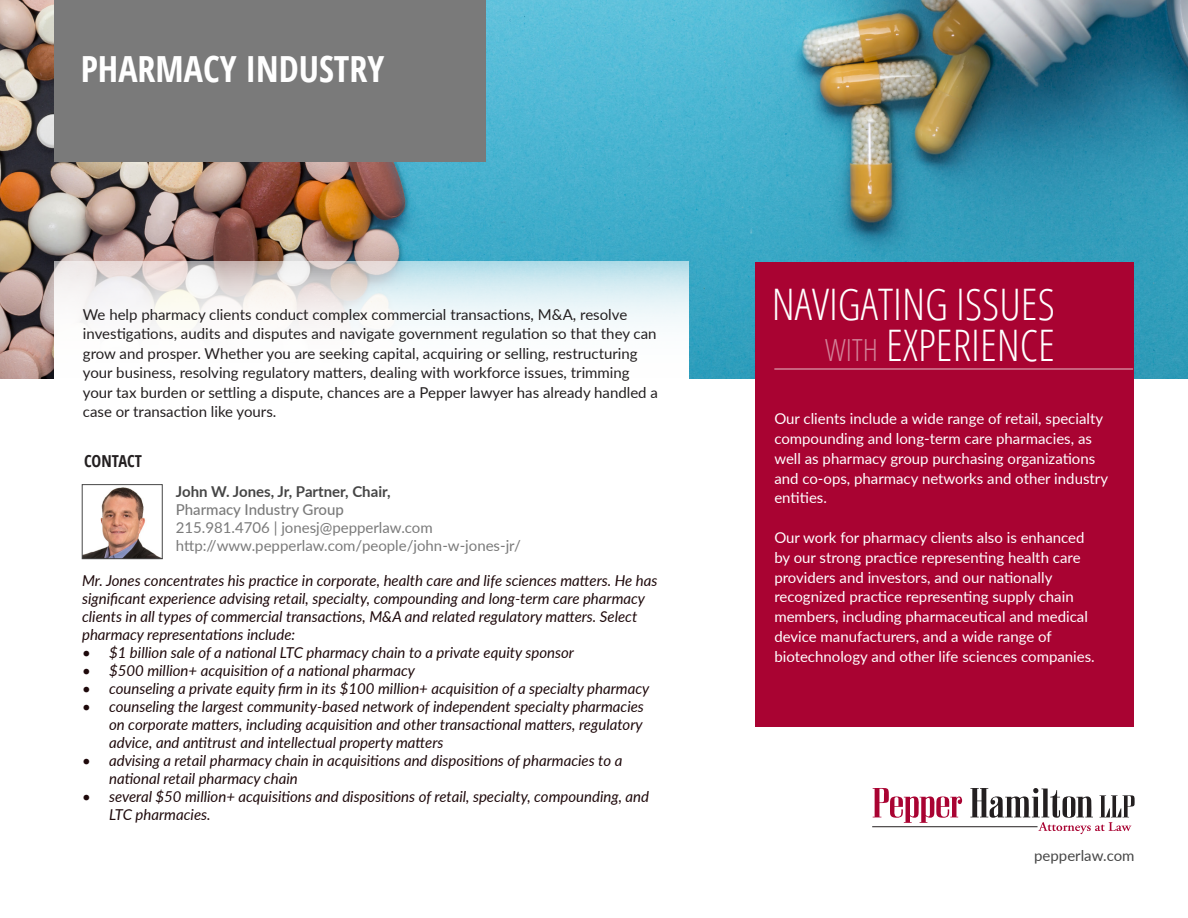
<style>
.page{position:relative;width:1188px;height:918px;background:#fff}
.page>*{position:absolute;margin:0;border:0;box-sizing:border-box;transform-origin:0 0}
.t1{font:300 condensed 43.5px/40.5px "Open Sans";color:#fff;text-align:right}
.t2{font:700 condensed 36px "Open Sans";color:#fff}
.t3{font:700 condensed 16.5px "Open Sans";color:#231f20}
.t4{font:italic 15px/18px "Lato";color:#1e090b}
.t5{font:15px/19.8px "Lato";color:#fff}
.t6{font:15px/19.5px "Lato";color:#231f20}
.t7{font:15px/18px "Lato";color:#7a7a7a}
.t8{font:15px "Lato";color:#464646}
.s1{font-weight:700;color:#464646}
.s2{font-weight:500}
.s3{font-size:30.45px;color:#d38298}
</style>
<div class="page">
<img style="left:0;top:0;width:1188px;height:378px">
<div style="left:755px;top:262px;width:378px;height:465px;background:#a90332"></div>
<div style="left:54px;top:0;width:431px;height:162px;background:#7a7a7a"></div>
<hr style="left:774px;top:368px;width:359px;height:2px;background:#d38298">
<svg style="left:873px;top:788px;width:89px;height:35px"></svg>
<svg style="left:970px;top:788px;width:165px;height:46px"></svg>
<hr style="left:872px;top:826px;width:166px;height:1px;background:#231f20">
<img style="left:84px;top:487px;width:75px;height:70px">
<div style="left:82px;top:484px;width:80px;height:75px;border:1px solid #464646"></div>
<img style="left:54px;top:262px;width:634px;height:116px">
<p class="t2" style="left:81px;top:44px;width:305px">PHARMACY INDUSTRY</p>
<p class="t6" style="left:83px;top:304px;width:577px">We help pharmacy clients conduct complex commercial transactions, M&amp;A, resolve investigations, audits and disputes and navigate government regulation so that they can grow and prosper. Whether you are seeking capital, acquiring or selling, restructuring your business, resolving regulatory matters, dealing with workforce issues, trimming your tax burden or settling a dispute, chances are a Pepper lawyer has already handled a case or transaction like yours.</p>
<p class="t3" style="left:84px;top:450px;width:59px">CONTACT</p>
<p class="t7" style="left:176px;top:482px;width:347px"><span class="s1">John W. Jones, Jr, Partner, Chair,<br></span><span class="s2">Pharmacy Industry Group<br></span>215.981.4706 | jonesj@pepperlaw.com http://www.pepperlaw.com/people/john-w-jones-jr/</p>
<p class="t4" style="left:82px;top:571px;width:577px">Mr. Jones concentrates his practice in corporate, health care and life sciences matters. He has significant experience advising retail, specialty, compounding and long-term care pharmacy clients in all types of commercial transactions, M&amp;A and related regulatory matters. Select pharmacy representations include:</p>
<p class="t4" style="left:82px;top:643px;width:493px">• $1 billion sale of a national LTC pharmacy chain to a private equity sponsor</p>
<p class="t4" style="left:82px;top:661px;width:334px">• $500 million+ acquisition of a national pharmacy</p>
<p class="t4" style="left:82px;top:679px;width:569px">• counseling a private equity firm in its $100 million+ acquisition of a specialty pharmacy</p>
<p class="t4" style="left:109px;top:697px;width:536px;text-align:justify;text-indent:-27px">• counseling the largest community-based network of independent specialty pharmacies on corporate matters, including acquisition and other transactional matters, regulatory advice, and antitrust and intellectual property matters</p>
<p class="t4" style="left:109px;top:751px;width:515px;text-indent:-27px">• advising a retail pharmacy chain in acquisitions and dispositions of pharmacies to a national retail pharmacy chain</p>
<p class="t4" style="left:109px;top:787px;width:542px;text-indent:-27px">• several $50 million+ acquisitions and dispositions of retail, specialty, compounding, and<br>LTC pharmacies.</p>
<p class="t1" style="left:772px;top:283px;width:285px">NAVIGATING ISSUES <span class="s3">with</span> EXPERIENCE</p>
<p class="t5" style="left:774px;top:408px;width:335px">Our clients include a wide range of retail, specialty compounding and long-term care pharmacies, as well as pharmacy group purchasing organizations and co-ops, pharmacy networks and other industry entities.</p>
<p class="t5" style="left:774px;top:527px;width:322px">Our work for pharmacy clients also is enhanced by our strong practice representing health care providers and investors, and our nationally recognized practice representing supply chain members, including pharmaceutical and medical device manufacturers, and a wide range of biotechnology and other life sciences companies.</p>
<p class="t8" style="left:1034px;top:845px;width:102px">pepperlaw.com</p>
</div>
